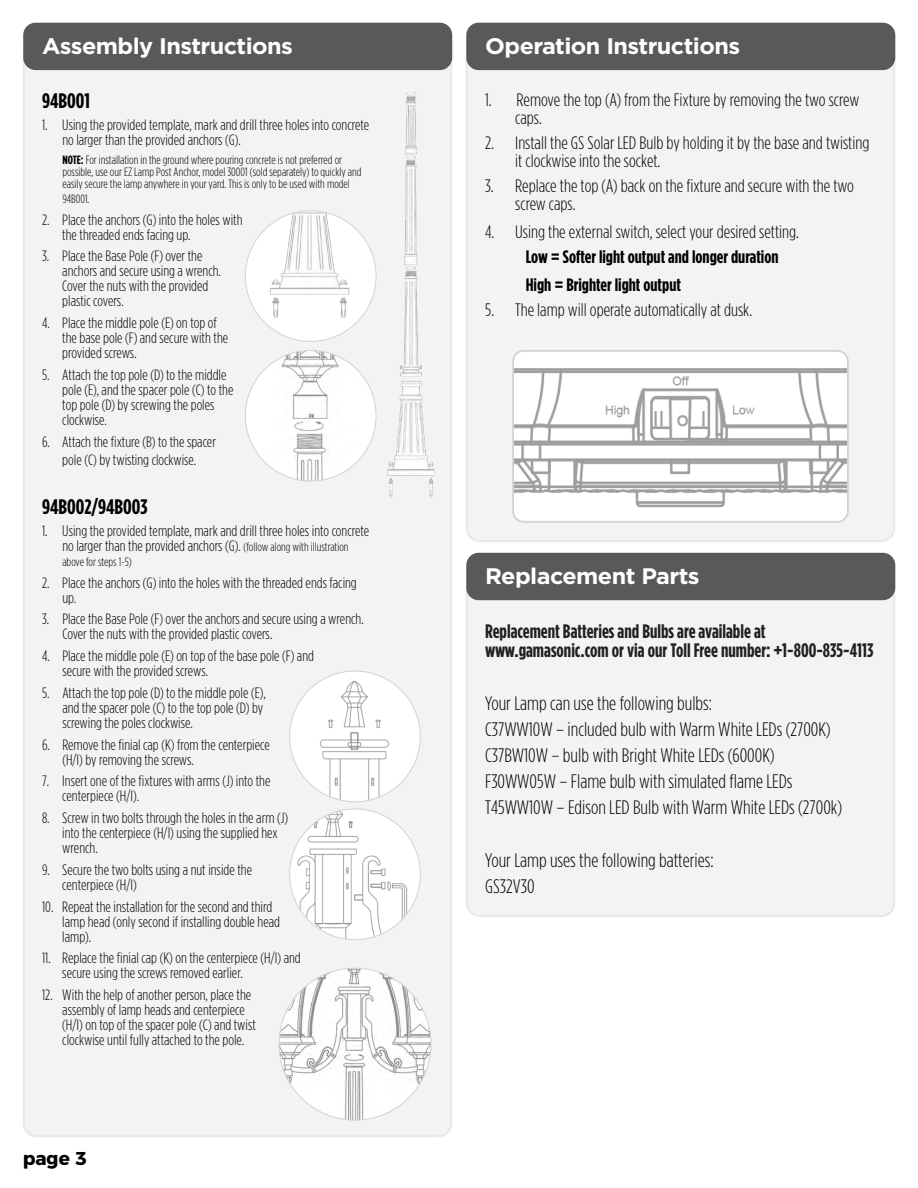
<style>
.page{position:relative;width:918px;height:1188px;background:#fff}
.page>*{position:absolute;margin:0;border:0;box-sizing:border-box;transform-origin:0 0}
.t1{font:700 22.5px "Gotham";letter-spacing:-.025em;color:#fff;scale:1.04 1}
.t2{font:700 21px "Gotham Condensed";color:#000;scale:1.04 1}
.t3{font:300 19.5px/26.2px "Gotham Condensed";color:#000;scale:1.04 1}
.t4{font:700 19.5px/19.5px "Gotham Condensed";color:#211f20}
.t5{font:700 18.6px "Montserrat";color:#000}
.t6{font:300 18px/18px "Gotham Condensed";color:#000;scale:1.04 1}
.t7{font:700 18px/28.3px "Gotham Condensed";color:#000;scale:1.04 1}
.t8{font:300 15px/15px "Gotham Condensed";color:#000;scale:1.04 1}
.t9{font:300 12px/12px "Gotham Condensed";color:#000;scale:1.04 1}
.s1{font-weight:700}
.s2{font-size:12px}
</style>
<div class="page">
<div style="left:24px;top:48px;width:427px;height:1088px;background:#f2f3f3;border-radius:13px"></div>
<div style="left:467px;top:48px;width:427px;height:493px;background:#f2f3f3;border-radius:13px"></div>
<div style="left:23px;top:23px;width:429px;height:47px;background:#58595b;border-radius:12px"></div>
<div style="left:466px;top:23px;width:429px;height:47px;background:#58595b;border-radius:12px"></div>
<div style="left:467px;top:578px;width:427px;height:338px;background:#f2f3f3;border-radius:13px"></div>
<div style="left:466px;top:576px;width:429px;height:341px;border:2px solid #d1d3d4;border-radius:13px"></div>
<div style="left:466px;top:553px;width:429px;height:47px;background:#58595b;border-radius:12px"></div>
<div style="left:245px;top:211px;width:131px;height:130px;background:#fff;border-radius:50%"></div>
<img style="left:248px;top:212px;width:124px;height:110px">
<img style="left:245px;top:350px;width:131px;height:131px;border-radius:65px">
<div style="left:290px;top:671px;width:130px;height:131px;background:#fff;border-radius:50%"></div>
<img style="left:299px;top:671px;width:112px;height:131px">
<img style="left:290px;top:809px;width:130px;height:131px;border-radius:65px">
<img style="left:279px;top:968px;width:152px;height:152px;border-radius:76px">
<img style="left:375px;top:92px;width:60px;height:406px">
<img style="left:515px;top:353px;width:331px;height:167px">
<div style="left:512px;top:350px;width:337px;height:173px;border:2px solid #d1d3d4;border-radius:11px"></div>
<h1 class="t1" style="left:42px;top:36px;width:243px">Assembly Instructions</h1>
<h1 class="t1" style="left:485px;top:36px;width:247px">Operation Instructions</h1>
<h2 class="t2" style="left:42px;top:92px;width:47px">94B001</h2>
<p class="t8" style="left:62px;top:118px;width:297px;text-indent:-20px">1. Using the provided template, mark and drill three holes into concrete no larger than the provided anchors (G).</p>
<p class="t9" style="left:62px;top:154px;width:289px"><span class="s1">NOTE:</span> For installation in the ground where pouring concrete is not preferred or possible, use our EZ Lamp Post Anchor, model 30001 (sold separately) to quickly and easily secure the lamp anywhere in your yard. This is only to be used with model</p>
<p class="t9" style="left:62px;top:193px;width:28px">94B001.</p>
<p class="t8" style="left:62px;top:212px;width:175px;text-indent:-20px">2. Place the anchors (G) into the holes with the threaded ends facing up.</p>
<p class="t8" style="left:62px;top:249px;width:154px;text-indent:-20px">3. Place the Base Pole (F) over the anchors and secure using a wrench.<br>Cover the nuts with the provided plastic covers.</p>
<p class="t8" style="left:62px;top:316px;width:161px;text-indent:-20px">4. Place the middle pole (E) on top of the base pole (F) and secure with the provided screws.</p>
<p class="t8" style="left:62px;top:368px;width:166px;text-indent:-20px">5. Attach the top pole (D) to the middle pole (E), and the spacer pole (C) to the top pole (D) by screwing the poles clockwise.</p>
<p class="t8" style="left:42px;top:433px;width:169px;line-height:18px;text-align:center">6. Attach the fixture (B) to the spacer pole (C) by twisting clockwise.</p>
<h2 class="t2" style="left:42px;top:498px;width:103px">94B002/94B003</h2>
<p class="t8" style="left:42px;top:524px;width:316px;text-align:center">1. Using the provided template, mark and drill three holes into concrete no larger than the provided anchors (G). <span class="s2">(follow along with illustration</span></p>
<p class="t9" style="left:62px;top:556px;width:68px">above for steps 1-5)</p>
<p class="t8" style="left:62px;top:575px;width:285px;text-indent:-20px">2. Place the anchors (G) into the holes with the threaded ends facing up.</p>
<p class="t8" style="left:62px;top:612px;width:291px;text-indent:-20px">3. Place the Base Pole (F) over the anchors and secure using a wrench.<br>Cover the nuts with the provided plastic covers.</p>
<p class="t8" style="left:62px;top:649px;width:243px;text-indent:-20px">4. Place the middle pole (E) on top of the base pole (F) and secure with the provided screws.</p>
<p class="t8" style="left:62px;top:686px;width:197px;text-indent:-20px">5. Attach the top pole (D) to the middle pole (E), and the spacer pole (C) to the top pole (D) by screwing the poles clockwise.</p>
<p class="t8" style="left:62px;top:737px;width:201px;text-indent:-20px">6. Remove the finial cap (K) from the centerpiece (H/I) by removing the screws.</p>
<p class="t8" style="left:62px;top:774px;width:202px;text-indent:-20px">7. Insert one of the fixtures with arms (J) into the centerpiece (H/I).</p>
<p class="t8" style="left:62px;top:811px;width:219px;text-indent:-20px">8. Screw in two bolts through the holes in the arm (J) into the centerpiece (H/I) using the supplied hex wrench.</p>
<p class="t8" style="left:62px;top:863px;width:184px;text-indent:-20px">9. Secure the two bolts using a nut inside the centerpiece (H/I)</p>
<p class="t8" style="left:62px;top:899px;width:211px;text-indent:-20px">10. Repeat the installation for the second and third lamp head (only second if installing double head lamp).</p>
<p class="t8" style="left:62px;top:951px;width:231px;text-indent:-20px">11. Replace the finial cap (K) on the centerpiece (H/I) and secure using the screws removed earlier.</p>
<p class="t8" style="left:62px;top:988px;width:188px;text-indent:-20px">12. With the help of another person, place the assembly of lamp heads and centerpiece (H/I) on top of the spacer pole (C) and twist clockwise until fully attached to the pole.</p>
<p class="t5" style="left:23px;top:1152px;width:66px">page 3</p>
<p class="t6" style="left:515px;top:92px;width:332px;text-indent:-30px">1. Remove the top (A) from the Fixture by removing the two screw caps.</p>
<p class="t6" style="left:515px;top:134px;width:342px;text-indent:-30px">2. Install the GS Solar LED Bulb by holding it by the base and twisting it clockwise into the socket.</p>
<p class="t6" style="left:515px;top:177px;width:327px;text-indent:-30px">3. Replace the top (A) back on the fixture and secure with the two screw caps.</p>
<p class="t6" style="left:485px;top:224px;width:303px">4. Using the external switch, select your desired setting.</p>
<p class="t7" style="left:526px;top:243px;width:245px">Low = Softer light output and longer duration<br>High = Brighter light output</p>
<p class="t6" style="left:485px;top:301px;width:258px">5. The lamp will operate automatically at dusk.</p>
<h1 class="t1" style="left:485px;top:566px;width:208px">Replacement Parts</h1>
<h3 class="t4" style="left:485px;top:622px;width:390px">Replacement Batteries and Bulbs are available at www.gamasonic.com or via our Toll Free number: +1-800-835-4113</h3>
<p class="t3" style="left:485px;top:690px;width:345px">Your Lamp can use the following bulbs:<br>C37WW10W – included bulb with Warm White LEDs (2700K)<br>C37BW10W – bulb with Bright White LEDs (6000K)<br>F30WW05W – Flame bulb with simulated flame LEDs T45WW10W – Edison LED Bulb with Warm White LEDs (2700k)</p>
<h3 class="t3" style="left:485px;top:848px;width:221px">Your Lamp uses the following batteries:<br>GS32V30</h3>
</div>
